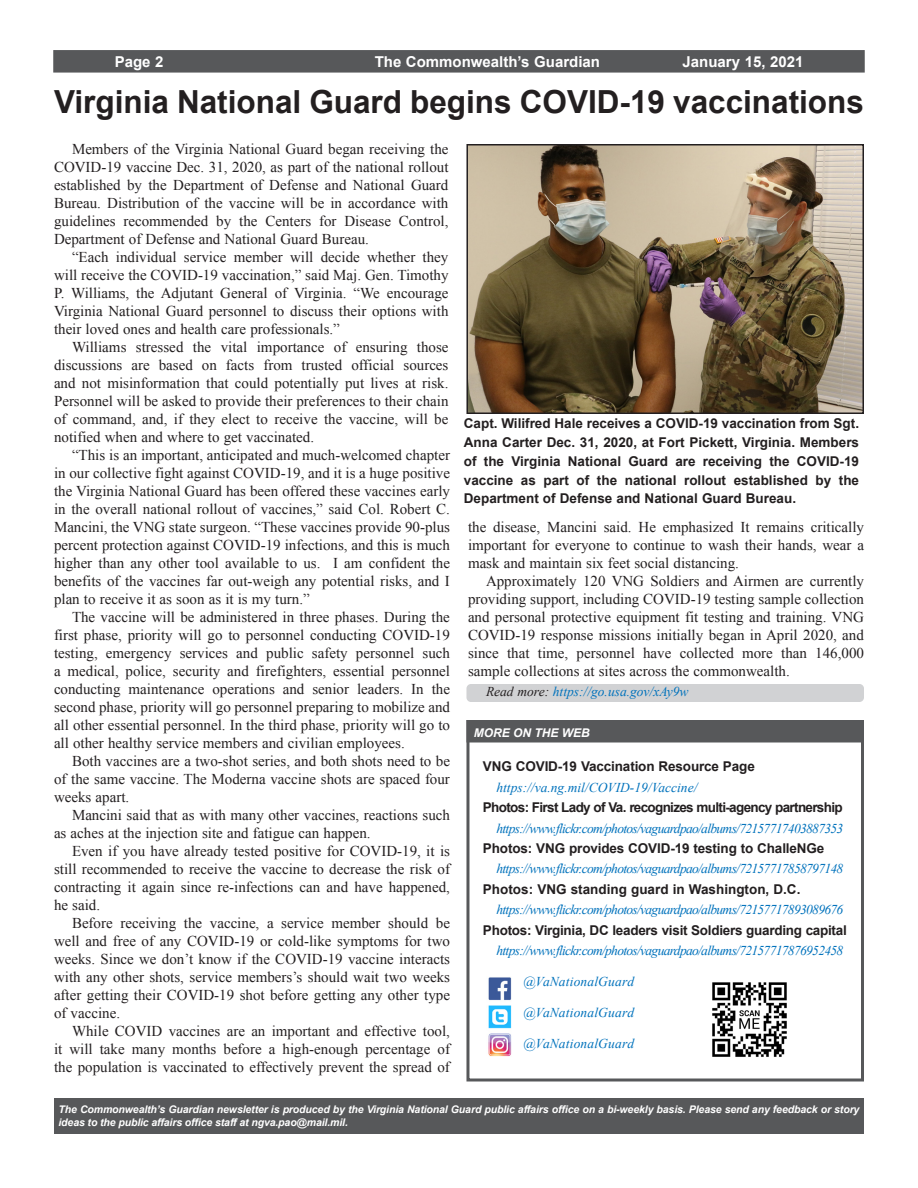
<style>
.page{position:relative;width:918px;height:1188px;background:#fff}
.page>*{position:absolute;margin:0;border:0;box-sizing:border-box;transform-origin:0 0}
._24_point_headline{font:700 31.8px "Arial";color:#231f20}
.Body_Copy{font:15px/18px "Times New Roman";color:#231f20;text-align:justify}
.t1{font:700 15px "Arial";color:#fff}
.Body_Copy-2{font:italic 13.5px "Times New Roman";letter-spacing:-.05em;color:#0072bc}
.Picture_Captions{font:700 13.5px/18.8px "Arial";color:#231f20;text-align:justify}
.Body_Copy-3{font:700 13.5px "Arial";letter-spacing:-.015em;color:#231f20}
.Body_Copy-4{font:italic 13.5px "Times New Roman";color:#0072bc}
.Body_Copy-5{font:700 13.5px "Arial";letter-spacing:-.05em;color:#231f20}
._24_point_headline-2{font:italic 13.5px "Times New Roman";letter-spacing:.01em;color:#0072bc}
.Body_Copy-6{font:italic 13.5px "Times New Roman";letter-spacing:.01em;color:#0072bc}
.t2{font:italic 700 12px "Arial";color:#fff}
.t3{font:italic 700 10.5px/12.6px "Arial";letter-spacing:-.01em;color:#fff}
.s1{color:#231f20}
</style>
<div class="page">
<div style="left:466px;top:684px;width:398px;height:18px;background:#d1d2d4;border-radius:4px"></div>
<div style="left:466px;top:720px;width:398px;height:22px;background:#57585a"></div>
<div style="left:466px;top:720px;width:398px;height:362px;border:3px solid #57585a"></div>
<div style="left:54px;top:51px;width:810px;height:21px;background:#57585a"></div>
<div style="left:53px;top:50px;width:812px;height:23px;border:2px solid #57585a"></div>
<div style="left:54px;top:1098px;width:810px;height:36px;background:#57585a"></div>
<img style="left:488px;top:977px;width:24px;height:80px">
<img style="left:712px;top:982px;width:75px;height:75px">
<img style="left:469px;top:147px;width:392px;height:264px">
<div style="left:466px;top:144px;width:398px;height:270px;border:2px solid #231f20"></div>
<p class="t1" style="left:115px;top:52px;width:50px">Page 2</p>
<p class="t1" style="left:375px;top:52px;width:227px">The Commonwealth’s Guardian</p>
<p class="t1" style="left:683px;top:52px;width:122px">January 15, 2021</p>
<p class="_24_point_headline" style="left:54px;top:81px;width:812px">Virginia National Guard begins COVID-19 vaccinations</p>
<p class="Body_Copy" style="left:54px;top:140px;width:396px;text-indent:18px">Members of the Virginia National Guard began receiving the COVID-19 vaccine Dec. 31, 2020, as part of the national rollout established by the Department of Defense and National Guard Bureau. Distribution of the vaccine will be in accordance with guidelines recommended by the Centers for Disease Control, Department of Defense and National Guard Bureau.</p>
<p class="Body_Copy" style="left:54px;top:248px;width:396px;text-indent:18px">“Each individual service member will decide whether they will receive the COVID-19 vaccination,” said Maj. Gen. Timothy P. Williams, the Adjutant General of Virginia. “We encourage Virginia National Guard personnel to discuss their options with their loved ones and health care professionals.”</p>
<p class="Body_Copy" style="left:54px;top:338px;width:396px;text-indent:18px">Williams stressed the vital importance of ensuring those discussions are based on facts from trusted official sources and not misinformation that could potentially put lives at risk.<br>Personnel will be asked to provide their preferences to their chain of command, and, if they elect to receive the vaccine, will be notified when and where to get vaccinated.</p>
<p class="Body_Copy" style="left:54px;top:446px;width:398px;text-indent:18px">“This is an important, anticipated and much-welcomed chapter in our collective fight against COVID-19, and it is a huge positive the Virginia National Guard has been offered these vaccines early in the overall national rollout of vaccines,” said Col. Robert C.<br>Mancini, the VNG state surgeon. “These vaccines provide 90-plus percent protection against COVID-19 infections, and this is much higher than any other tool available to us. I am confident the benefits of the vaccines far out-weigh any potential risks, and I plan to receive it as soon as it is my turn.”</p>
<p class="Body_Copy" style="left:54px;top:608px;width:398px;text-indent:18px">The vaccine will be administered in three phases. During the first phase, priority will go to personnel conducting COVID-19 testing, emergency services and public safety personnel such a medical, police, security and firefighters, essential personnel conducting maintenance operations and senior leaders. In the second phase, priority will go personnel preparing to mobilize and all other essential personnel. In the third phase, priority will go to all other healthy service members and civilian employees.</p>
<p class="Body_Copy" style="left:54px;top:752px;width:398px;text-indent:18px">Both vaccines are a two-shot series, and both shots need to be of the same vaccine. The Moderna vaccine shots are spaced four weeks apart.</p>
<p class="Body_Copy" style="left:54px;top:806px;width:398px;text-indent:18px">Mancini said that as with many other vaccines, reactions such as aches at the injection site and fatigue can happen.</p>
<p class="Body_Copy" style="left:54px;top:842px;width:398px;text-indent:18px">Even if you have already tested positive for COVID-19, it is still recommended to receive the vaccine to decrease the risk of contracting it again since re-infections can and have happened, he said.</p>
<p class="Body_Copy" style="left:54px;top:914px;width:398px;text-indent:18px">Before receiving the vaccine, a service member should be well and free of any COVID-19 or cold-like symptoms for two weeks. Since we don’t know if the COVID-19 vaccine interacts with any other shots, service members’s should wait two weeks after getting their COVID-19 shot before getting any other type of vaccine.</p>
<p class="Body_Copy" style="left:54px;top:1022px;width:398px;text-indent:18px">While COVID vaccines are an important and effective tool, it will take many months before a high-enough percentage of the population is vaccinated to effectively prevent the spread of</p>
<p class="Picture_Captions" style="left:464px;top:415px;width:397px">Capt. Wilifred Hale receives a COVID-19 vaccination from Sgt.<br>Anna Carter Dec. 31, 2020, at Fort Pickett, Virginia. Members of the Virginia National Guard are receiving the COVID-19 vaccine as part of the national rollout established by the Department of Defense and National Guard Bureau.</p>
<p class="Body_Copy" style="left:468px;top:518px;width:398px">the disease, Mancini said. He emphasized It remains critically important for everyone to continue to wash their hands, wear a mask and maintain six feet social distancing.</p>
<p class="Body_Copy" style="left:468px;top:572px;width:398px;text-indent:18px">Approximately 120 VNG Soldiers and Airmen are currently providing support, including COVID-19 testing sample collection and personal protective equipment fit testing and training. VNG COVID-19 response missions initially began in April 2020, and since that time, personnel have collected more than 146,000 sample collections at sites across the commonwealth.</p>
<p class="Body_Copy-4" style="left:486px;top:682px;width:204px"><span class="s1">Read more:</span> https://go.usa.gov/xAy9w</p>
<p class="t2" style="left:474px;top:724px;width:118px">MORE ON THE WEB</p>
<p class="Body_Copy-3" style="left:483px;top:758px;width:273px">VNG COVID-19 Vaccination Resource Page</p>
<p class="Body_Copy-4" style="left:496px;top:778px;width:202px">https://va.ng.mil/COVID-19/Vaccine/</p>
<p class="Body_Copy-5" style="left:483px;top:798px;width:361px">Photos: First Lady of Va. recognizes multi-agency partnership</p>
<p class="Body_Copy-2" style="left:496px;top:819px;width:348px">https://www.flickr.com/photos/vaguardpao/albums/72157717403887353</p>
<p class="Body_Copy-3" style="left:483px;top:839px;width:343px">Photos: VNG provides COVID-19 testing to ChalleNGe</p>
<p class="Body_Copy-2" style="left:496px;top:859px;width:348px">https://www.flickr.com/photos/vaguardpao/albums/72157717858797148</p>
<p class="Body_Copy-3" style="left:483px;top:880px;width:319px">Photos: VNG standing guard in Washington, D.C.</p>
<p class="Body_Copy-2" style="left:496px;top:900px;width:348px">https://www.flickr.com/photos/vaguardpao/albums/72157717893089676</p>
<p class="Body_Copy-3" style="left:483px;top:921px;width:365px">Photos: Virginia, DC leaders visit Soldiers guarding capital</p>
<p class="Body_Copy-2" style="left:496px;top:941px;width:348px">https://www.flickr.com/photos/vaguardpao/albums/72157717876952458</p>
<p class="Body_Copy-6" style="left:523px;top:972px;width:112px">@VaNationalGuard</p>
<p class="_24_point_headline-2" style="left:523px;top:1003px;width:112px">@VaNationalGuard</p>
<p class="_24_point_headline-2" style="left:523px;top:1034px;width:112px">@VaNationalGuard</p>
<p class="t3" style="left:58px;top:1104px;width:803px">The Commonwealth’s Guardian newsletter is produced by the Virginia National Guard public affairs office on a bi-weekly basis. Please send any feedback or story ideas to the public affairs office staff at ngva.pao@mail.mil.</p>
</div>
